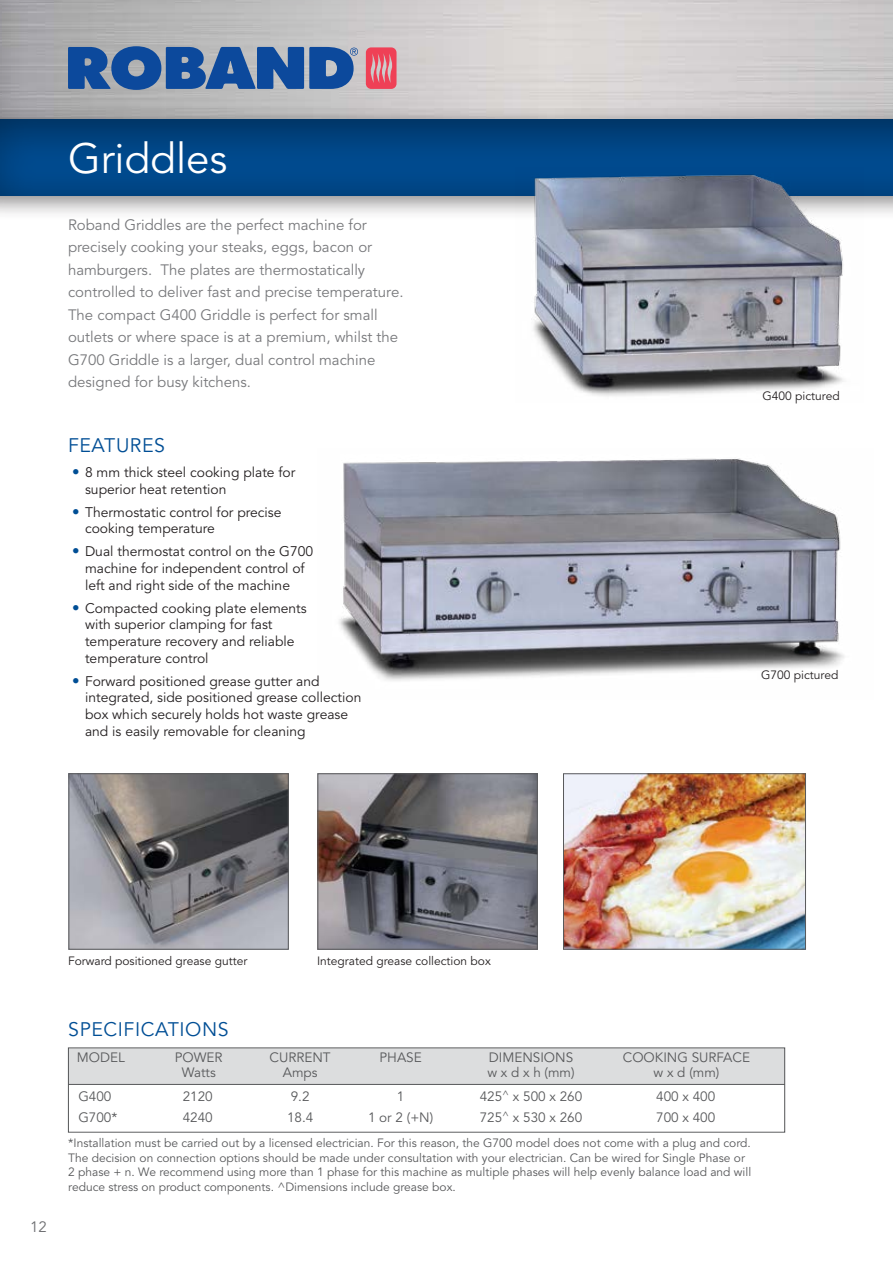
<style>
.page{position:relative;width:893px;height:1263px;background:#fff}
.page>*{position:absolute;margin:0;border:0;box-sizing:border-box;transform-origin:0 0}
.t1{font:42px "Avenir";color:#fff}
.t2{font:19.5px "Avenir";letter-spacing:.03em;color:#004e95}
.t3{font:15px/22.5px "Avenir";color:#77787b}
.t4{font:15px "Avenir";color:#6d6e71}
.t5{font:13.8px/16.6px "Avenir";color:#231f20}
.t6{font:13.5px/21px "Avenir";color:#58595b}
.t7{font:12px/14.4px "Avenir";color:#58595b}
.t8{font:12px "Avenir";color:#231f20}
.s1{font-size:15px;color:#004e95}
</style>
<div class="page">
<div style="left:0;top:0;width:893px;height:170px;background:#231f20;opacity:.44"></div>
<div style="left:0;top:106px;width:893px;height:114px;background:#231f20;opacity:.5"></div>
<div style="left:0;top:116px;width:893px;height:80px;background:#231f20;opacity:.55"></div>
<svg style="left:68px;top:46px;width:290px;height:44px;background:#3f6aa5"></svg>
<svg style="left:366px;top:47px;width:30px;height:42px"></svg>
<div style="left:68px;top:1048px;width:717px;height:36px;background:#dcddde"></div>
<hr style="left:68px;top:1084px;width:717px;height:1px;background:#58595b">
<img style="left:565px;top:775px;width:239px;height:172px">
<div style="left:563px;top:773px;width:243px;height:176px;border:1px solid #58595b"></div>
<img style="left:516px;top:167px;width:347px;height:229px">
<img style="left:71px;top:775px;width:215px;height:172px">
<div style="left:69px;top:773px;width:219px;height:176px;border:1px solid #58595b"></div>
<img style="left:320px;top:775px;width:215px;height:172px">
<div style="left:318px;top:773px;width:219px;height:176px;border:1px solid #58595b"></div>
<img style="left:339px;top:458px;width:505px;height:223px">
<h1 class="t1" style="left:68px;top:135px;width:161px">Griddles</h1>
<p class="t3" style="left:68px;top:214px;width:337px">Roband Griddles are the perfect machine for precisely cooking your steaks, eggs, bacon or hamburgers. The plates are thermostatically controlled to deliver fast and precise temperature.<br>The compact G400 Griddle is perfect for small outlets or where space is at a premium, whilst the G700 Griddle is a larger, dual control machine designed for busy kitchens.</p>
<h2 class="t2" style="left:68px;top:434px;width:99px">FEATURES</h2>
<p class="t5" style="left:85px;top:464px;width:212px;text-indent:-13px"><span class="s1">•</span> 8 mm thick steel cooking plate for superior heat retention</p>
<p class="t5" style="left:85px;top:504px;width:198px;text-indent:-13px"><span class="s1">•</span> Thermostatic control for precise cooking temperature</p>
<p class="t5" style="left:85px;top:543px;width:230px;text-indent:-13px"><span class="s1">•</span> Dual thermostat control on the G700 machine for independent control of left and right side of the machine</p>
<p class="t5" style="left:85px;top:600px;width:223px;text-indent:-13px"><span class="s1">•</span> Compacted cooking plate elements with superior clamping for fast temperature recovery and reliable temperature control</p>
<p class="t5" style="left:85px;top:673px;width:278px;text-indent:-13px"><span class="s1">•</span> Forward positioned grease gutter and integrated, side positioned grease collection box which securely holds hot waste grease and is easily removable for cleaning</p>
<p class="t8" style="left:762px;top:388px;width:79px">G400 pictured</p>
<p class="t8" style="left:761px;top:667px;width:79px">G700 pictured</p>
<p class="t4" style="left:30px;top:1218px;width:18px">12</p>
<p class="t8" style="left:68px;top:954px;width:181px">Forward positioned grease gutter</p>
<p class="t8" style="left:317px;top:954px;width:175px">Integrated grease collection box</p>
<h2 class="t2" style="left:68px;top:1018px;width:162px">SPECIFICATIONS</h2>
<p class="t6" style="left:77px;top:1047px;width:50px">MODEL</p>
<p class="t6" style="left:175px;top:1050px;width:49px;line-height:15px;text-align:center">POWER<br>Watts</p>
<p class="t6" style="left:270px;top:1050px;width:63px;line-height:15px;text-align:center">CURRENT<br>Amps</p>
<p class="t6" style="left:380px;top:1047px;width:44px">PHASE</p>
<p class="t6" style="left:487px;top:1050px;width:89px;line-height:15px">DIMENSIONS w x d x h (mm)</p>
<p class="t6" style="left:78px;top:1086px;width:41px">G400<br>G700*</p>
<p class="t6" style="left:183px;top:1086px;width:32px">2120<br>4240</p>
<p class="t6" style="left:287px;top:1086px;width:28px">9.2<br>18.4</p>
<p class="t6" style="left:368px;top:1086px;width:67px;text-align:center">1<br>1 or 2 (+N)</p>
<p class="t6" style="left:480px;top:1086px;width:104px">425<sup>^</sup> x 500 x 260<br>725<sup>^</sup> x 530 x 260</p>
<p class="t6" style="left:656px;top:1086px;width:61px">400 x 400<br>700 x 400</p>
<p class="t7" style="left:68px;top:1136px;width:684px">*Installation must be carried out by a licensed electrician. For this reason, the G700 model does not come with a plug and cord.<br>The decision on connection options should be made under consultation with your electrician. Can be wired for Single Phase or 2 phase + n. We recommend using more than 1 phase for this machine as multiple phases will help evenly balance load and will reduce stress on product components. ^Dimensions include grease box.</p>
<p class="t6" style="left:623px;top:1050px;width:129px;line-height:15px;text-align:center">COOKING SURFACE w x d (mm)</p>
</div>
